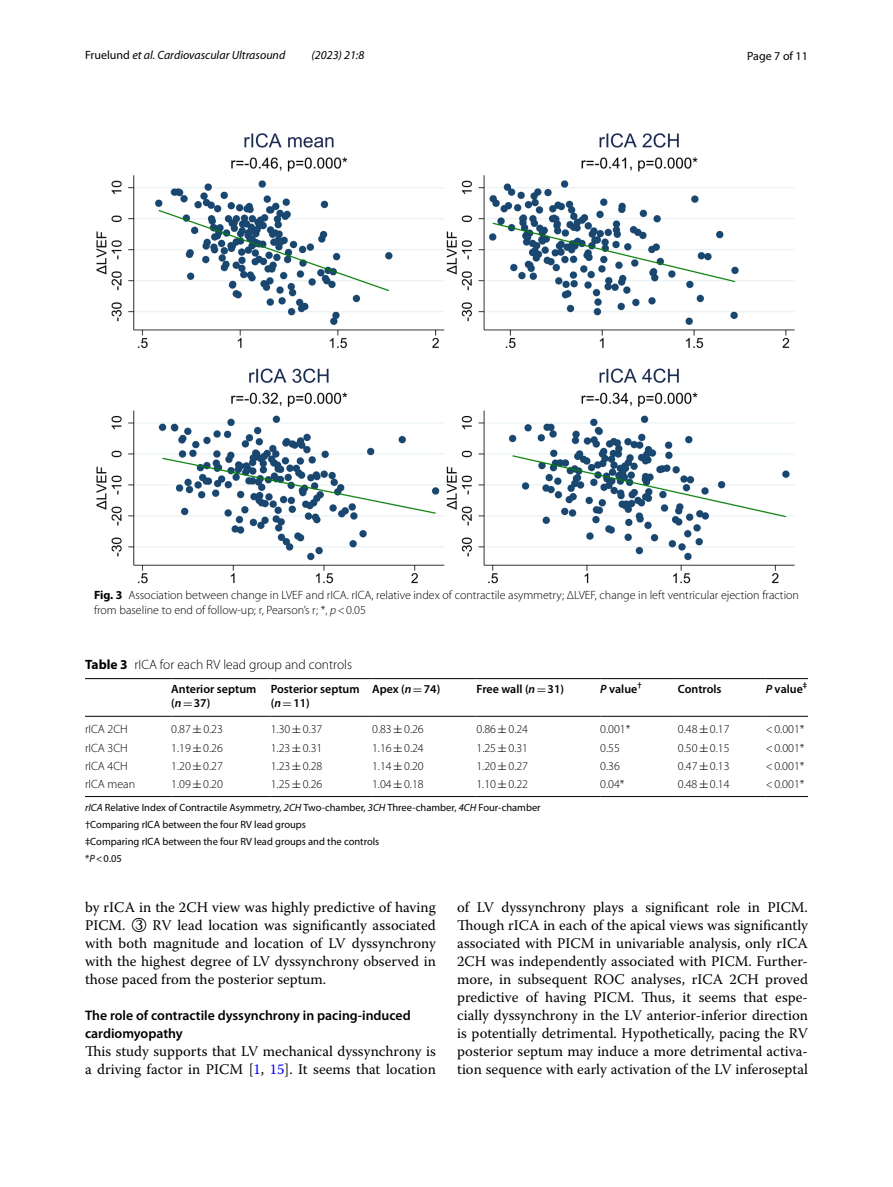
<style>
.page{position:relative;width:893px;height:1187px;background:#fff}
.page>*{position:absolute;margin:0;border:0;box-sizing:border-box;transform-origin:0 0}
.t1{font:14.7px/18px "Warnock Pro";color:#000;text-align:justify}
.t2{font:600 13.8px/18px "Myriad Pro";color:#000}
.t3{font:300 13.5px "Myriad Pro";color:#000}
.t4{font:300 12px/15px "Myriad Pro";color:#000}
.t5{font:600 12px/13.5px "Myriad Pro";color:#000}
.t6{font:italic 12px "Myriad Pro";color:#000}
.t7{font:12px "Myriad Pro";color:#000}
.t8{font:10.5px/17px "Myriad Pro";color:#000}
.s1{font-style:normal}
.s2{font-weight:700}
.s3{font-style:italic}
.s4{font-family:"MTSY";font-weight:400}
.s5{font-family:"Code 2000"}
.s6{color:#00f}
</style>
<div class="page">
<img style="left:96px;top:133px;width:699px;height:450px">
<hr style="left:85px;top:678px;width:86px;height:1px;background:#000">
<hr style="left:85px;top:716px;width:86px;height:1px;background:#000">
<hr style="left:171px;top:678px;width:100px;height:1px;background:#000">
<hr style="left:171px;top:716px;width:100px;height:1px;background:#000">
<hr style="left:271px;top:678px;width:101px;height:1px;background:#000">
<hr style="left:271px;top:716px;width:101px;height:1px;background:#000">
<hr style="left:372px;top:678px;width:104px;height:1px;background:#000">
<hr style="left:372px;top:716px;width:104px;height:1px;background:#000">
<hr style="left:476px;top:678px;width:124px;height:1px;background:#000">
<hr style="left:476px;top:716px;width:124px;height:1px;background:#000">
<hr style="left:600px;top:678px;width:78px;height:1px;background:#000">
<hr style="left:600px;top:716px;width:78px;height:1px;background:#000">
<hr style="left:678px;top:678px;width:88px;height:1px;background:#000">
<hr style="left:678px;top:716px;width:88px;height:1px;background:#000">
<hr style="left:766px;top:678px;width:42px;height:1px;background:#000">
<hr style="left:766px;top:716px;width:42px;height:1px;background:#000">
<hr style="left:85px;top:796px;width:86px;height:1px;background:#000">
<hr style="left:171px;top:796px;width:100px;height:1px;background:#000">
<hr style="left:271px;top:796px;width:101px;height:1px;background:#000">
<hr style="left:372px;top:796px;width:104px;height:1px;background:#000">
<hr style="left:476px;top:796px;width:124px;height:1px;background:#000">
<hr style="left:600px;top:796px;width:78px;height:1px;background:#000">
<hr style="left:678px;top:796px;width:88px;height:1px;background:#000">
<hr style="left:766px;top:796px;width:42px;height:1px;background:#000">
<p class="t6" style="left:85px;top:48px;width:202px"><span class="s1">Fruelund</span> et al. Cardiovascular Ultrasound</p>
<p class="t6" style="left:312px;top:48px;width:54px">(2023) 21:8</p>
<p class="t7" style="left:747px;top:48px;width:62px">Page 7 of 11</p>
<p class="t4" style="left:94px;top:587px;width:706px"><span class="s2">Fig. 3</span> Association between change in LVEF and rICA. rICA, relative index of contractile asymmetry; ΔLVEF, change in left ventricular ejection fraction from baseline to end of follow-up; r, Pearson’s r; *, <span class="s3">p</span>&lt;0.05</p>
<p class="t3" style="left:85px;top:656px;width:269px"><span class="s2">Table 3</span> rICA for each RV lead group and controls</p>
<p class="t5" style="left:171px;top:682px;width:87px">Anterior septum (<span class="s3">n</span><span class="s4">=</span>37)</p>
<p class="t5" style="left:271px;top:682px;width:90px">Posterior septum (<span class="s3">n</span><span class="s4">=</span>11)</p>
<p class="t5" style="left:372px;top:682px;width:70px">Apex (<span class="s3">n</span><span class="s4">=</span>74)</p>
<p class="t5" style="left:476px;top:682px;width:89px">Free wall (<span class="s3">n</span><span class="s4">=</span>31)</p>
<p class="t5" style="left:600px;top:682px;width:43px"><span class="s3">P</span> value<sup>†</sup></p>
<p class="t5" style="left:678px;top:682px;width:45px">Controls</p>
<p class="t5" style="left:766px;top:682px;width:43px"><span class="s3">P</span> value<sup>‡</sup></p>
<p class="t4" style="left:85px;top:722px;width:44px">rICA 2CH</p>
<p class="t4" style="left:171px;top:722px;width:53px">0.87<span class="s4">±</span>0.23</p>
<p class="t4" style="left:271px;top:722px;width:53px">1.30<span class="s4">±</span>0.37</p>
<p class="t4" style="left:372px;top:722px;width:53px">0.83<span class="s4">±</span>0.26</p>
<p class="t4" style="left:476px;top:722px;width:53px">0.86<span class="s4">±</span>0.24</p>
<p class="t4" style="left:600px;top:722px;width:32px">0.001*</p>
<p class="t4" style="left:678px;top:722px;width:53px">0.48<span class="s4">±</span>0.17</p>
<p class="t4" style="left:766px;top:722px;width:40px">&lt;0.001*</p>
<p class="t4" style="left:85px;top:740px;width:44px">rICA 3CH</p>
<p class="t4" style="left:171px;top:740px;width:53px">1.19<span class="s4">±</span>0.26</p>
<p class="t4" style="left:271px;top:740px;width:53px">1.23<span class="s4">±</span>0.31</p>
<p class="t4" style="left:372px;top:740px;width:53px">1.16<span class="s4">±</span>0.24</p>
<p class="t4" style="left:476px;top:740px;width:53px">1.25<span class="s4">±</span>0.31</p>
<p class="t4" style="left:600px;top:740px;width:21px">0.55</p>
<p class="t4" style="left:678px;top:740px;width:53px">0.50<span class="s4">±</span>0.15</p>
<p class="t4" style="left:766px;top:740px;width:40px">&lt;0.001*</p>
<p class="t4" style="left:85px;top:758px;width:44px">rICA 4CH</p>
<p class="t4" style="left:171px;top:758px;width:53px">1.20<span class="s4">±</span>0.27</p>
<p class="t4" style="left:271px;top:758px;width:53px">1.23<span class="s4">±</span>0.28</p>
<p class="t4" style="left:372px;top:758px;width:53px">1.14<span class="s4">±</span>0.20</p>
<p class="t4" style="left:476px;top:758px;width:53px">1.20<span class="s4">±</span>0.27</p>
<p class="t4" style="left:600px;top:758px;width:21px">0.36</p>
<p class="t4" style="left:678px;top:758px;width:53px">0.47<span class="s4">±</span>0.13</p>
<p class="t4" style="left:766px;top:758px;width:40px">&lt;0.001*</p>
<p class="t4" style="left:85px;top:776px;width:52px">rICA mean</p>
<p class="t4" style="left:171px;top:776px;width:53px">1.09<span class="s4">±</span>0.20</p>
<p class="t4" style="left:271px;top:776px;width:53px">1.25<span class="s4">±</span>0.26</p>
<p class="t4" style="left:372px;top:776px;width:53px">1.04<span class="s4">±</span>0.18</p>
<p class="t4" style="left:476px;top:776px;width:53px">1.10<span class="s4">±</span>0.22</p>
<p class="t4" style="left:600px;top:776px;width:26px">0.04*</p>
<p class="t4" style="left:678px;top:776px;width:53px">0.48<span class="s4">±</span>0.14</p>
<p class="t4" style="left:766px;top:776px;width:40px">&lt;0.001*</p>
<p class="t8" style="left:85px;top:798px;width:457px"><span class="s3">rICA</span> Relative Index of Contractile Asymmetry, <span class="s3">2CH</span> Two-chamber, <span class="s3">3CH</span> Three-chamber, <span class="s3">4CH</span> Four-chamber †Comparing rICA between the four RV lead groups<br>‡Comparing rICA between the four RV lead groups and the controls<br>*<span class="s3">P</span>&lt;0.05</p>
<p class="t1" style="left:85px;top:897px;width:352px">by rICA in the 2CH view was highly predictive of having PICM. <span class="s5">③</span> RV lead location was significantly associated with both magnitude and location of LV dyssynchrony with the highest degree of LV dyssynchrony observed in those paced from the posterior septum.</p>
<p class="t2" style="left:85px;top:1006px;width:327px">The role of contractile dyssynchrony in pacing‑induced cardiomyopathy</p>
<p class="t1" style="left:85px;top:1041px;width:352px">This study supports that LV mechanical dyssynchrony is a driving factor in PICM [<span class="s6">1</span>, <span class="s6">15</span>]. It seems that location</p>
<p class="t1" style="left:457px;top:897px;width:352px">of LV dyssynchrony plays a significant role in PICM.<br>Though rICA in each of the apical views was significantly associated with PICM in univariable analysis, only rICA 2CH was independently associated with PICM. Further&shy;more, in subsequent ROC analyses, rICA 2CH proved predictive of having PICM. Thus, it seems that espe&shy;cially dyssynchrony in the LV anterior-inferior direction is potentially detrimental. Hypothetically, pacing the RV posterior septum may induce a more detrimental activa&shy;tion sequence with early activation of the LV inferoseptal</p>
</div>
